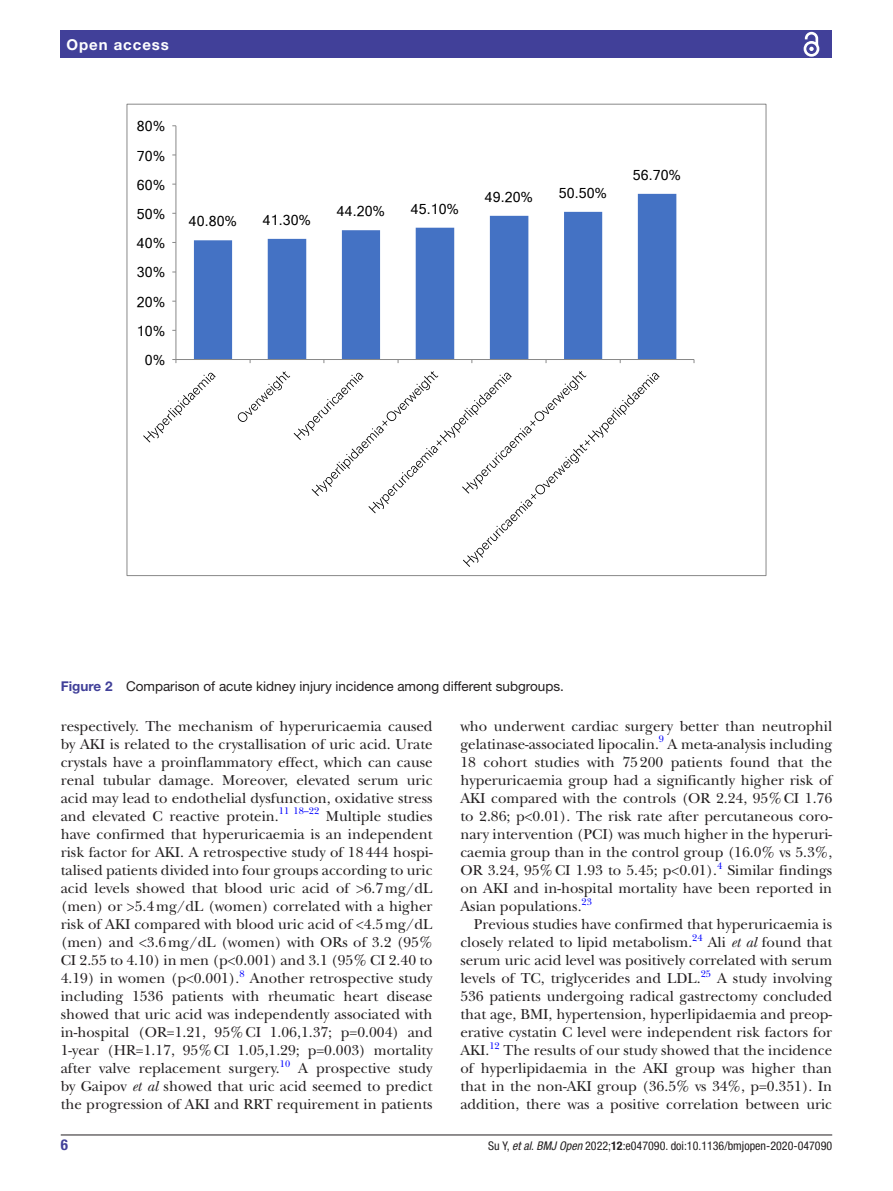
<style>
.page{position:relative;width:893px;height:1191px;background:#fff}
.page>*{position:absolute;margin:0;border:0;box-sizing:border-box;transform-origin:0 0}
.t1{font:15px/18px "New Baskerville";color:#231f20;text-align:justify}
.t2{font:700 15px "Helvetica Neue LT Std";letter-spacing:.065em;color:#fff}
.t3{font:700 condensed 15px "Helvetica Neue LT Std";color:#414099}
.t4{font:13.65px "Mangal";letter-spacing:.005em;color:#000}
.t5{font:13.5px "Helvetica Neue LT Std";color:#231f20}
.t6{font:condensed 12px "Helvetica Neue LT Std";color:#231f20}
.t7{font:9.9px "New Baskerville";color:#00f}
.s1{font-weight:700;color:#414099}
.s2{font-style:italic}
.s3{font-weight:700}
</style>
<div class="page">
<hr style="left:61px;top:1134px;width:771px;height:1px;background:#231f20">
<div style="left:61px;top:31px;width:771px;height:27px;background:#414099"></div>
<svg style="left:803px;top:31px;width:17px;height:26px"></svg>
<svg style="left:194px;top:194px;width:482px;height:165px"></svg>
<hr style="left:176px;top:126px;width:1px;height:233px;background:#898989">
<hr style="left:176px;top:359px;width:518px;height:1px;background:#898989">
<svg style="left:143px;top:373px;width:73px;height:69px"></svg>
<svg style="left:238px;top:371px;width:422px;height:196px"></svg>
<p class="t2" style="left:66px;top:35px;width:104px">Open access</p>
<p class="t4" style="left:137px;top:119px;width:30px">80%</p>
<p class="t4" style="left:137px;top:148px;width:30px">70%</p>
<p class="t4" style="left:137px;top:177px;width:30px">60%</p>
<p class="t4" style="left:137px;top:206px;width:30px">50%</p>
<p class="t4" style="left:137px;top:235px;width:30px">40%</p>
<p class="t4" style="left:137px;top:265px;width:30px">30%</p>
<p class="t4" style="left:137px;top:294px;width:30px">20%</p>
<p class="t4" style="left:137px;top:323px;width:30px">10%</p>
<p class="t4" style="left:145px;top:352px;width:22px">0%</p>
<p class="t4" style="left:189px;top:213px;width:50px">40.80%</p>
<p class="t4" style="left:263px;top:212px;width:50px">41.30%</p>
<p class="t4" style="left:337px;top:204px;width:50px">44.20%</p>
<p class="t4" style="left:411px;top:201px;width:50px">45.10%</p>
<p class="t4" style="left:485px;top:189px;width:50px">49.20%</p>
<p class="t4" style="left:559px;top:185px;width:50px">50.50%</p>
<p class="t4" style="left:633px;top:167px;width:50px">56.70%</p>
<p class="t5" style="left:61px;top:678px;width:505px"><span class="s1">Figure 2</span> Comparison of acute kidney injury incidence among different subgroups.</p>
<p class="t1" style="left:61px;top:717px;width:373px">respectively. The mechanism of hyperuricaemia caused by AKI is related to the crystallisation of uric acid. Urate crystals have a proinflammatory effect, which can cause renal tubular damage. Moreover, elevated serum uric acid may lead to endothelial dysfunction, oxidative stress and elevated C reactive protein.</p>
<p class="t7" style="left:279px;top:805px;width:42px">11 18–22</p>
<p class="t1" style="left:61px;top:807px;width:373px;text-indent:265px">Multiple studies have confirmed that hyperuricaemia is an independent risk factor for AKI. A retrospective study of 18444 hospi&shy;talised patients divided into four groups according to uric acid levels showed that blood uric acid of &gt;6.7mg/dL (men) or &gt;5.4mg/dL (women) correlated with a higher risk of AKI compared with blood uric acid of &lt;4.5mg/dL (men) and &lt;3.6mg/dL (women) with ORs of 3.2 (95% CI 2.55 to 4.10) in men (p&lt;0.001) and 3.1 (95% CI 2.40 to 4.19) in women (p&lt;0.001).<sup>8</sup> Another retrospective study including 1536 patients with rheumatic heart disease showed that uric acid was independently associated with in-hospital (OR=1.21, 95%CI 1.06,1.37; p=0.004) and 1-year (HR=1.17, 95%CI 1.05,1.29; p=0.003) mortality after valve replacement surgery.</p>
<p class="t7" style="left:280px;top:1057px;width:12px">10</p>
<p class="t1" style="left:61px;top:1059px;width:373px;text-indent:237px">A prospective study by Gaipov <span class="s2">et al</span> showed that uric acid seemed to predict the progression of AKI and RRT requirement in patients</p>
<p class="t1" style="left:460px;top:717px;width:373px">who underwent cardiac surgery better than neutrophil gelatinase-associated lipocalin.</p>
<p class="t7" style="left:659px;top:733px;width:7px">9</p>
<p class="t1" style="left:460px;top:735px;width:373px;text-indent:207px">A meta-analysis including 18 cohort studies with 75200 patients found that the hyperuricaemia group had a significantly higher risk of AKI compared with the controls (OR 2.24, 95%CI 1.76 to 2.86; p&lt;0.01). The risk rate after percutaneous coro&shy;nary intervention (PCI) was much higher in the hyperuri&shy;caemia group than in the control group (16.0% vs 5.3%, OR 3.24, 95%CI 1.93 to 5.45; p&lt;0.01).<sup>4</sup> Similar findings on AKI and in-hospital mortality have been reported in Asian populations.</p>
<p class="t7" style="left:582px;top:895px;width:12px">23</p>
<p class="t1" style="left:460px;top:915px;width:373px;text-indent:14px">Previous studies have confirmed that hyperuricaemia is closely related to lipid metabolism.</p>
<p class="t7" style="left:692px;top:931px;width:12px">24</p>
<p class="t1" style="left:460px;top:933px;width:373px;text-indent:247px">Ali <span class="s2">et al</span> found that serum uric acid level was positively correlated with serum levels of TC, triglycerides and LDL.</p>
<p class="t7" style="left:701px;top:967px;width:12px">25</p>
<p class="t1" style="left:460px;top:969px;width:373px;text-indent:257px">A study involving 536 patients undergoing radical gastrectomy concluded that age, BMI, hypertension, hyperlipidaemia and preop&shy;erative cystatin C level were independent risk factors for AKI.</p>
<p class="t7" style="left:489px;top:1039px;width:12px">12</p>
<p class="t1" style="left:460px;top:1041px;width:373px;text-indent:43px">The results of our study showed that the incidence of hyperlipidaemia in the AKI group was higher than that in the non-AKI group (36.5% vs 34%, p=0.351). In addition, there was a positive correlation between uric</p>
<p class="t3" style="left:61px;top:1135px;width:9px">6</p>
<p class="t6" style="left:488px;top:1138px;width:346px">Su Y, <span class="s2">et al</span>. <span class="s2">BMJ Open</span> 2022;<span class="s3">12</span>:e047090. doi:10.1136/bmjopen-2020-047090</p>
</div>
